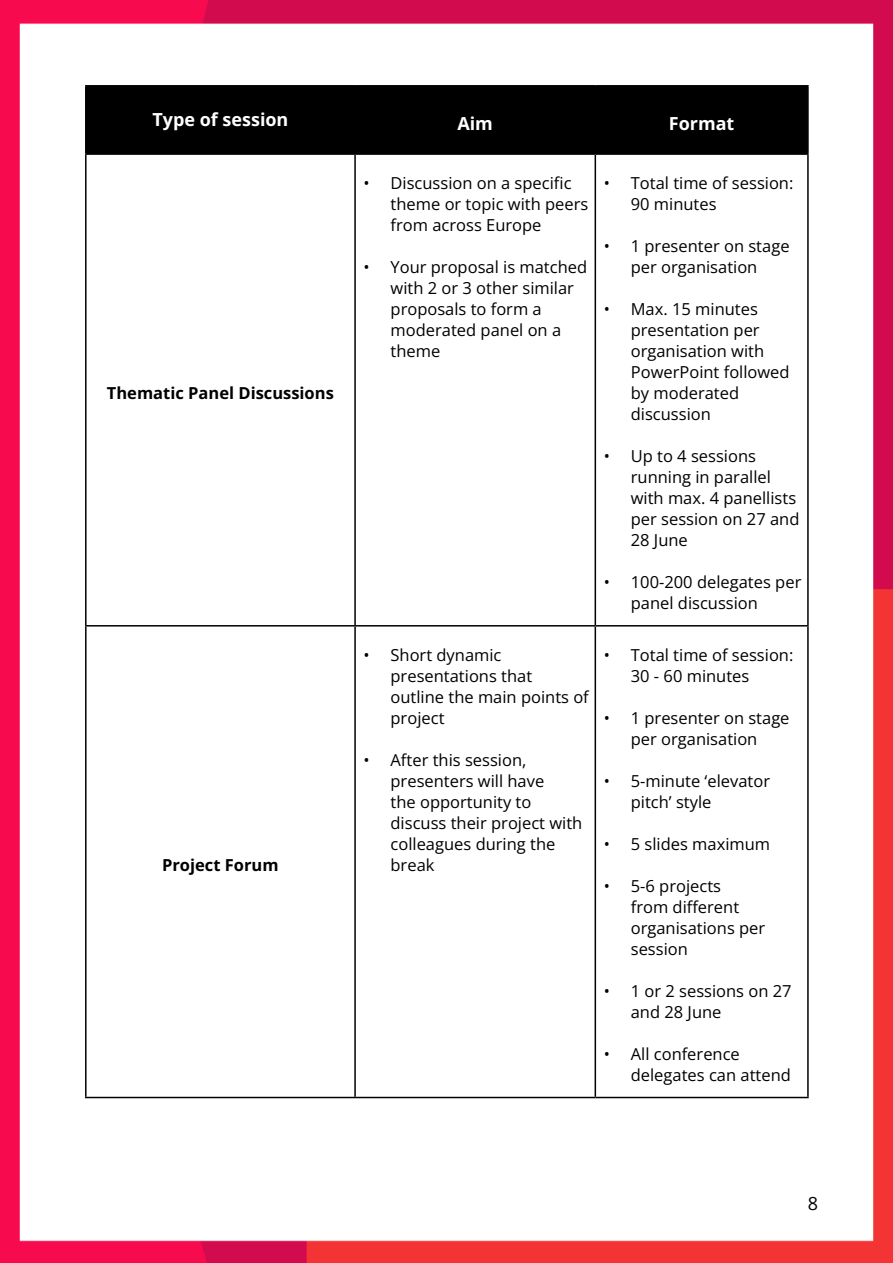
<style>
.page{position:relative;width:893px;height:1263px;background:#fff}
.page>*{position:absolute;margin:0;border:0;box-sizing:border-box;transform-origin:0 0}
.t1{font:700 18px "Open Sans";color:#fff}
.t2{font:18px "Open Sans";color:#000}
.t3{font:16.5px/21px "Open Sans";color:#000}
.t4{font:700 16.5px "Open Sans";color:#000}
</style>
<div class="page">
<img style="left:0;top:0;width:893px;height:1263px">
<div style="left:87px;top:87px;width:720px;height:66px;background:#000"></div>
<hr style="left:85px;top:85px;width:270px;height:2px;background:#000">
<hr style="left:85px;top:87px;width:2px;height:66px;background:#000">
<hr style="left:355px;top:85px;width:240px;height:2px;background:#000">
<hr style="left:354px;top:87px;width:2px;height:66px;background:#000">
<hr style="left:595px;top:85px;width:214px;height:2px;background:#000">
<hr style="left:595px;top:87px;width:1px;height:66px;background:#000">
<hr style="left:807px;top:87px;width:2px;height:66px;background:#000">
<hr style="left:85px;top:153px;width:270px;height:2px;background:#000">
<hr style="left:85px;top:155px;width:2px;height:470px;background:#000">
<hr style="left:355px;top:153px;width:240px;height:2px;background:#000">
<hr style="left:354px;top:155px;width:2px;height:470px;background:#000">
<hr style="left:595px;top:153px;width:214px;height:2px;background:#000">
<hr style="left:595px;top:155px;width:1px;height:470px;background:#000">
<hr style="left:807px;top:155px;width:2px;height:470px;background:#000">
<hr style="left:85px;top:625px;width:270px;height:1px;background:#000">
<hr style="left:85px;top:626px;width:2px;height:471px;background:#000">
<hr style="left:355px;top:625px;width:240px;height:1px;background:#000">
<hr style="left:354px;top:626px;width:2px;height:471px;background:#000">
<hr style="left:595px;top:625px;width:214px;height:1px;background:#000">
<hr style="left:595px;top:626px;width:1px;height:471px;background:#000">
<hr style="left:807px;top:626px;width:2px;height:471px;background:#000">
<hr style="left:85px;top:1097px;width:270px;height:1px;background:#000">
<hr style="left:355px;top:1097px;width:240px;height:1px;background:#000">
<hr style="left:595px;top:1097px;width:214px;height:1px;background:#000">
<p class="t1" style="left:152px;top:108px;width:138px">Type of session</p>
<p class="t1" style="left:457px;top:111px;width:37px">Aim</p>
<p class="t1" style="left:669px;top:111px;width:67px">Format</p>
<p class="t4" style="left:107px;top:381px;width:228px">Thematic Panel Discussions</p>
<p class="t4" style="left:162px;top:853px;width:118px">Project Forum</p>
<p class="t3" style="left:391px;top:172px;width:199px;text-indent:-27px">• Discussion on a specific theme or topic with peers from across Europe</p>
<p class="t3" style="left:391px;top:256px;width:198px;text-indent:-27px">• Your proposal is matched with 2 or 3 other similar proposals to form a moderated panel on a theme</p>
<p class="t3" style="left:391px;top:644px;width:200px;text-indent:-27px">• Short dynamic presentations that outline the main points of project</p>
<p class="t3" style="left:391px;top:749px;width:193px;text-indent:-27px">• After this session, presenters will have<br>the opportunity to discuss their project with colleagues during the break</p>
<p class="t3" style="left:631px;top:172px;width:164px;text-indent:-27px">• Total time of session:<br>90 minutes</p>
<p class="t3" style="left:604px;top:235px;width:187px;text-align:center">• 1 presenter on stage per organisation</p>
<p class="t3" style="left:631px;top:298px;width:160px;text-indent:-27px">• Max. 15 minutes presentation per organisation with<br>PowerPoint followed by moderated discussion</p>
<p class="t3" style="left:631px;top:445px;width:170px;text-indent:-27px">• Up to 4 sessions running in parallel with max. 4 panellists per session on 27 and<br>28 June</p>
<p class="t3" style="left:631px;top:571px;width:172px;text-indent:-27px">• 100-200 delegates per panel discussion</p>
<p class="t3" style="left:631px;top:644px;width:164px;text-indent:-27px">• Total time of session:<br>30 - 60 minutes</p>
<p class="t3" style="left:604px;top:707px;width:187px;text-align:center">• 1 presenter on stage per organisation</p>
<p class="t3" style="left:631px;top:770px;width:141px;text-indent:-27px">• 5-minute ‘elevator pitch’ style</p>
<p class="t3" style="left:604px;top:833px;width:168px">• 5 slides maximum</p>
<p class="t3" style="left:631px;top:875px;width:136px;text-indent:-27px">• 5-6 projects<br>from different organisations per session</p>
<p class="t3" style="left:631px;top:980px;width:162px;text-indent:-27px">• 1 or 2 sessions on 27 and 28 June</p>
<p class="t3" style="left:631px;top:1043px;width:162px;text-indent:-27px">• All conference delegates can attend</p>
<p class="t2" style="left:808px;top:1191px;width:12px">8</p>
</div>
